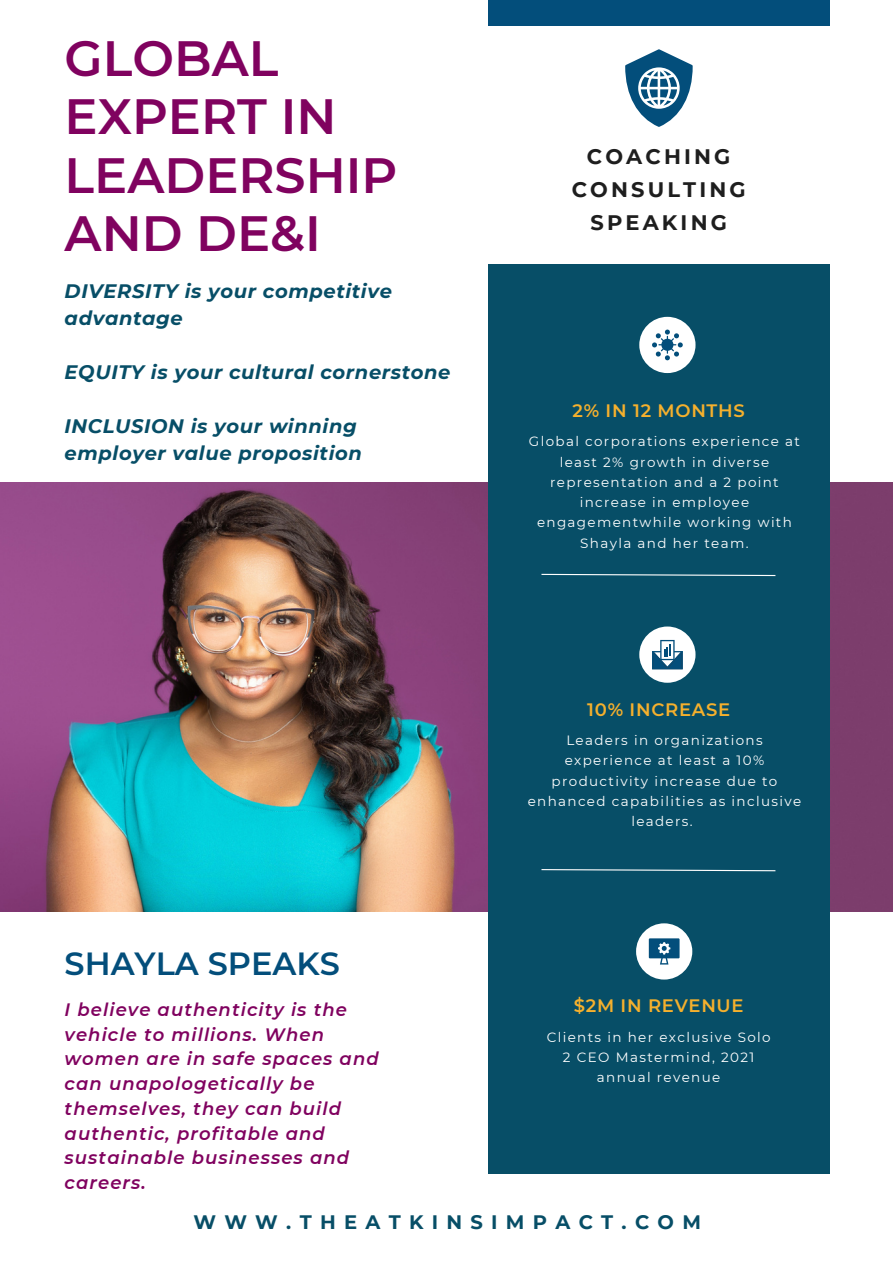
<style>
.page{position:relative;width:893px;height:1264px;background:#fff}
.page>*{position:absolute;margin:0;border:0;box-sizing:border-box;transform-origin:0 0}
.t1{font:600 49.5px/58.5px "Montserrat";color:#80025f}
.t2{font:600 31.95px "Montserrat";color:#034e7b}
.t3{font:700 21px/32.5px "Montserrat";letter-spacing:.15em;color:#1e1e1e;text-align:center}
.t4{font:italic 700 19.5px/27px "Montserrat";letter-spacing:.03em;color:#074e67}
.t5{font:700 19.5px "Montserrat";letter-spacing:.425em;color:#074e67}
.t6{font:italic 600 18px/24.8px "Montserrat";letter-spacing:.06em;color:#80025f}
.t7{font:600 18px "Montserrat";letter-spacing:.04em;color:#f5b02d}
.t8{font:13.5px/20.2px "Montserrat";letter-spacing:.1em;color:#fff;text-align:center}
</style>
<div class="page">
<img style="left:0;top:483px;width:892px;height:428px">
<div style="left:487px;top:264px;width:342px;height:909px;background:#074e67"></div>
<div style="left:487px;top:0;width:342px;height:26px;background:#034e7b"></div>
<div style="left:636px;top:923px;width:56px;height:56px;background:#fff;border-radius:50%"></div>
<svg style="left:648px;top:938px;width:31px;height:26px"></svg>
<div style="left:639px;top:317px;width:56px;height:56px;background:#fff;border-radius:50%"></div>
<svg style="left:652px;top:329px;width:30px;height:31px"></svg>
<div style="left:639px;top:626px;width:56px;height:56px;background:#fff;border-radius:50%"></div>
<svg style="left:652px;top:640px;width:30px;height:29px"></svg>
<svg style="left:625px;top:49px;width:67px;height:78px"></svg>
<svg style="left:541px;top:573px;width:235px;height:3px"></svg>
<svg style="left:541px;top:869px;width:235px;height:2px"></svg>
<h1 class="t1" style="left:65px;top:29px;width:334px">GLOBAL<br>EXPERT IN<br>LEADERSHIP<br>AND DE&amp;I</h1>
<h3 class="t4" style="left:65px;top:277px;width:329px">DIVERSITY is your competitive advantage</h3>
<h3 class="t4" style="left:65px;top:358px;width:387px">EQUITY is your cultural cornerstone</h3>
<h3 class="t4" style="left:65px;top:412px;width:299px">INCLUSION is your winning employer value proposition</h3>
<h2 class="t2" style="left:65px;top:944px;width:277px">SHAYLA SPEAKS</h2>
<h3 class="t6" style="left:65px;top:997px;width:315px">I believe authenticity is the vehicle to millions. When women are in safe spaces and can unapologetically be themselves, they can build authentic, profitable and sustainable businesses and careers.</h3>
<h3 class="t3" style="left:571px;top:140px;width:175px">COACHING<br>CONSULTING<br>SPEAKING</h3>
<h3 class="t7" style="left:572px;top:399px;width:174px">2% IN 12 MONTHS</h3>
<p class="t8" style="left:529px;top:431px;width:272px">Global corporations experience at least 2% growth in diverse representation and a 2 point increase in employee engagementwhile working with<br>Shayla and her team.</p>
<h3 class="t7" style="left:587px;top:698px;width:144px">10% INCREASE</h3>
<p class="t8" style="left:527px;top:730px;width:275px">Leaders in organizations experience at least a 10% productivity increase due to enhanced capabilities as inclusive leaders.</p>
<h3 class="t7" style="left:573px;top:994px;width:171px">$2M IN REVENUE</h3>
<p class="t8" style="left:546px;top:1026px;width:225px">Clients in her exclusive Solo<br>2 CEO Mastermind, 2021 annual revenue</p>
<h3 class="t5" style="left:193px;top:1210px;width:509px">WWW.THEATKINSIMPACT.COM</h3>
</div>
